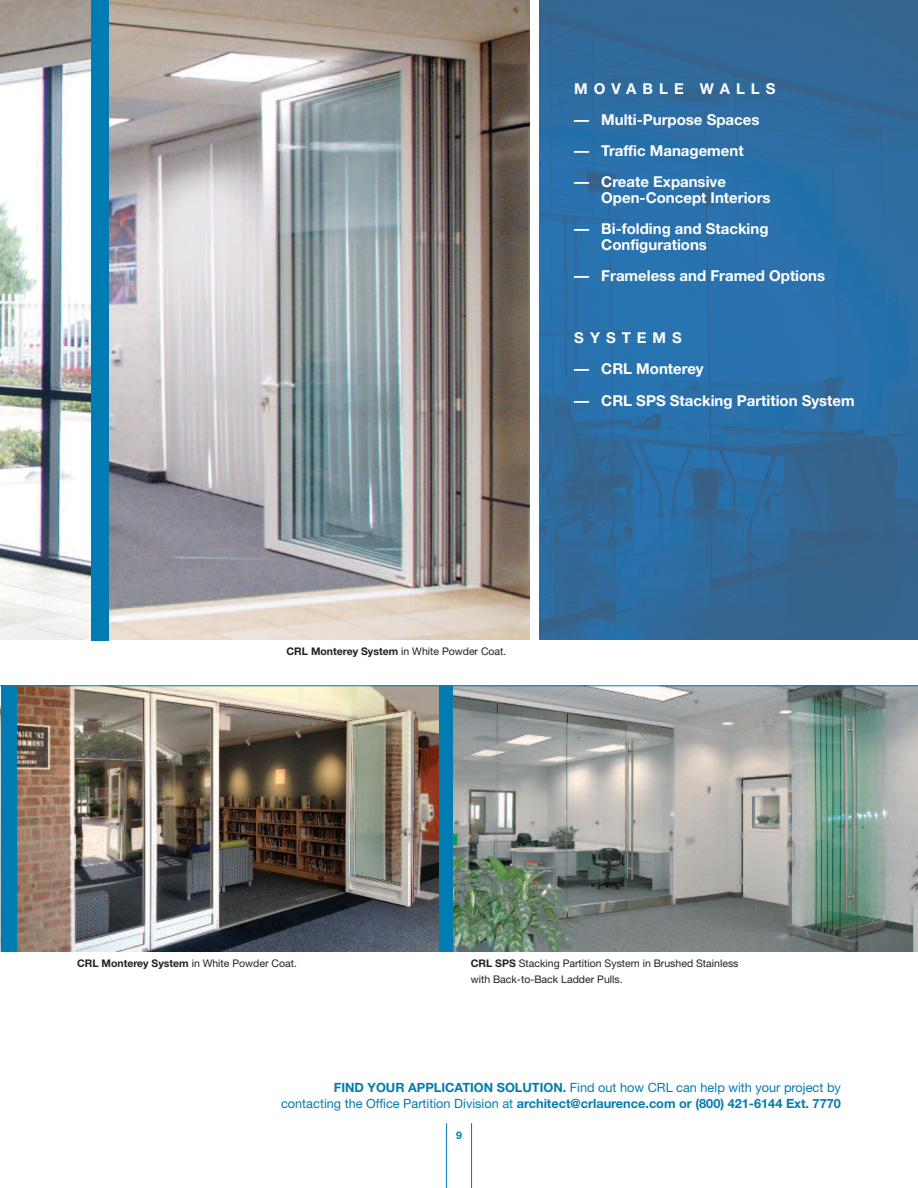
<style>
.page{position:relative;width:918px;height:1188px;background:#fff}
.page>*{position:absolute;margin:0;border:0;box-sizing:border-box;transform-origin:0 0}
.t1{font:700 15px/15.6px "Helvetica Neue";color:#fff}
.t2{font:700 15px "Helvetica Neue";letter-spacing:.4em;color:#fff}
.t3{font:700 12.75px/15.6px "Helvetica Neue";color:#007cb2;text-align:right}
.t4{font:10.5px/15.6px "Helvetica Neue";color:#231f20}
.t5{font:700 10.5px "Helvetica Neue";color:#007cb2}
.s1{font-weight:700}
.s2{font-weight:400}
</style>
<div class="page">
<img style="left:539px;top:0;width:379px;height:639px">
<div style="left:0;top:685px;width:918px;height:267px;background:#007cb2"></div>
<img style="left:18px;top:686px;width:421px;height:266px">
<hr style="left:471px;top:1123px;width:1px;height:65px;background:#007cb2">
<hr style="left:446px;top:1123px;width:1px;height:65px;background:#007cb2">
<img style="left:453px;top:686px;width:465px;height:266px">
<img style="left:0;top:0;width:91px;height:639px">
<img style="left:109px;top:0;width:420px;height:639px">
<img style="left:0;top:686px;width:1px;height:266px">
<div style="left:91px;top:0;width:18px;height:640px;background:#007cb2"></div>
<p class="t2" style="left:574px;top:83px;width:203px">MOVABLE WALLS</p>
<p class="t1" style="left:574px;top:113px;width:187px">— Multi-Purpose Spaces</p>
<p class="t1" style="left:574px;top:144px;width:171px">— Traffic Management</p>
<p class="t1" style="left:601px;top:175px;width:171px;text-indent:-27px">— Create Expansive<br>Open-Concept Interiors</p>
<p class="t1" style="left:601px;top:222px;width:169px;text-indent:-27px">— Bi-folding and Stacking<br>Configurations</p>
<p class="t1" style="left:574px;top:269px;width:252px">— Frameless and Framed Options</p>
<p class="t2" style="left:574px;top:332px;width:109px">SYSTEMS</p>
<p class="t1" style="left:574px;top:363px;width:131px">— CRL Monterey</p>
<p class="t1" style="left:574px;top:394px;width:282px">— CRL SPS Stacking Partition System</p>
<p class="t4" style="left:287px;top:645px;width:221px"><span class="s1">CRL Monterey System</span> in White Powder Coat.</p>
<p class="t4" style="left:77px;top:957px;width:221px"><span class="s1">CRL Monterey System</span> in White Powder Coat.</p>
<p class="t4" style="left:471px;top:957px;width:269px"><span class="s1">CRL SPS</span> Stacking Partition System in Brushed Stainless with Back-to-Back Ladder Pulls.</p>
<p class="t3" style="left:281px;top:1081px;width:561px">FIND YOUR APPLICATION SOLUTION. <span class="s2">Find out how CRL can help with your project by contacting the Office Partition Division at</span> architect@crlaurence.com or (800) 421-6144 Ext. 7770</p>
<p class="t5" style="left:456px;top:1131px;width:7px">9</p>
</div>
